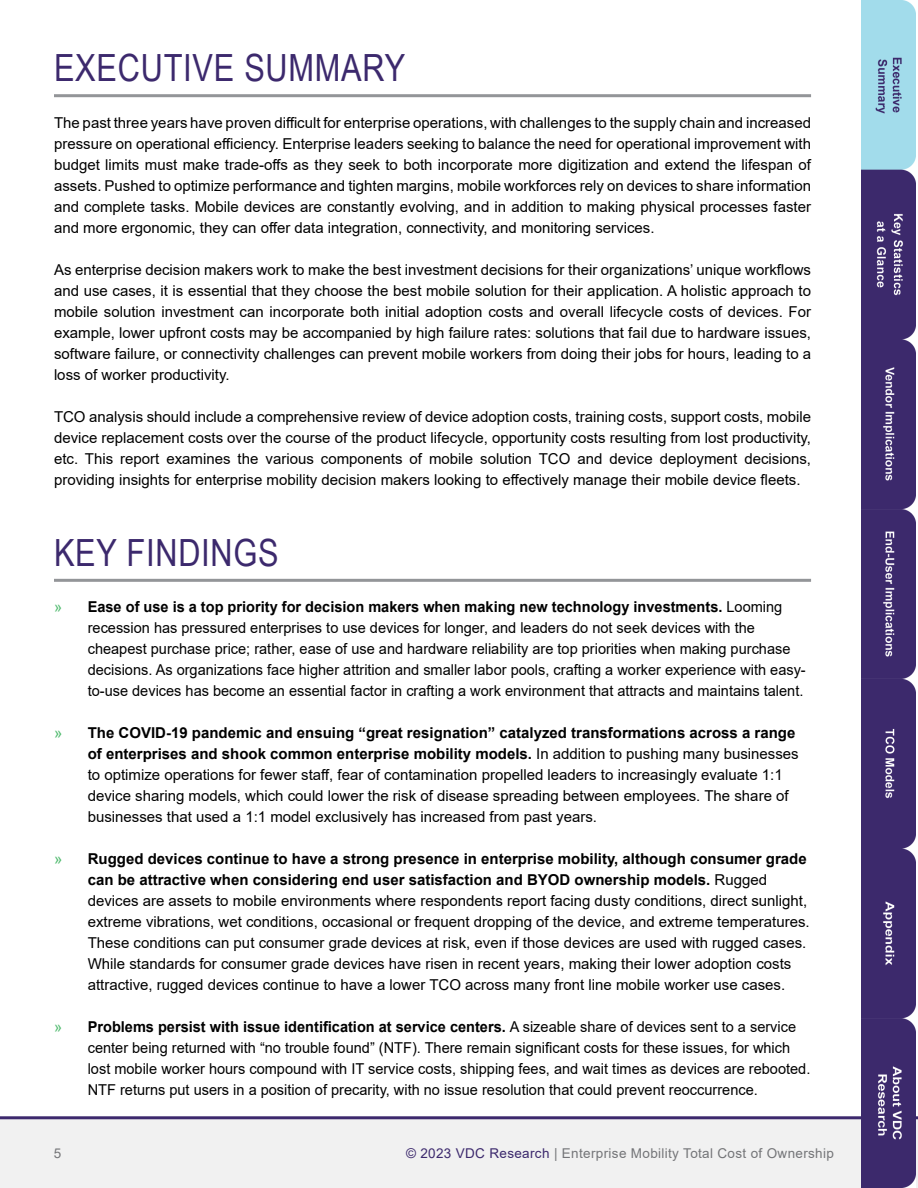
<style>
.page{position:relative;width:918px;height:1188px;background:#fff}
.page>*{position:absolute;margin:0;border:0;box-sizing:border-box;transform-origin:0 0}
.t1{font:37.5px "Arial Narrow";letter-spacing:.02em;color:#3c296d}
.t2{font:15px/21px "Arial";color:#000}
.t3{font:13.5px "Arial";letter-spacing:.025em;color:#747578}
.s1{color:#4eba6d}
.s2{font-weight:700}
.s3{color:#3c296d}
</style>
<div class="page">
<div style="left:0;top:1118px;width:918px;height:70px;background:#f1f1f1"></div>
<hr style="left:0;top:1116px;width:918px;height:3px;background:#3c296d">
<hr style="left:54px;top:94px;width:757px;height:3px;background:#939598">
<img style="left:861px;top:0;width:54px;height:1188px">
<hr style="left:54px;top:579px;width:757px;height:3px;background:#939598">
<h1 class="t1" style="left:54px;top:41px;width:353px">EXECUTIVE SUMMARY</h1>
<p class="t2" style="left:54px;top:112px;width:759px;text-align:justify">The past three years have proven difficult for enterprise operations, with challenges to the supply chain and increased pressure on operational efficiency. Enterprise leaders seeking to balance the need for operational improvement with budget limits must make trade-offs as they seek to both incorporate more digitization and extend the lifespan of assets. Pushed to optimize performance and tighten margins, mobile workforces rely on devices to share information and complete tasks. Mobile devices are constantly evolving, and in addition to making physical processes faster and more ergonomic, they can offer data integration, connectivity, and monitoring services.</p>
<p class="t2" style="left:54px;top:259px;width:759px;text-align:justify">As enterprise decision makers work to make the best investment decisions for their organizations’ unique workflows and use cases, it is essential that they choose the best mobile solution for their application. A holistic approach to mobile solution investment can incorporate both initial adoption costs and overall lifecycle costs of devices. For example, lower upfront costs may be accompanied by high failure rates: solutions that fail due to hardware issues, software failure, or connectivity challenges can prevent mobile workers from doing their jobs for hours, leading to a loss of worker productivity.</p>
<p class="t2" style="left:54px;top:406px;width:759px;text-align:justify">TCO analysis should include a comprehensive review of device adoption costs, training costs, support costs, mobile device replacement costs over the course of the product lifecycle, opportunity costs resulting from lost productivity, etc. This report examines the various components of mobile solution TCO and device deployment decisions, providing insights for enterprise mobility decision makers looking to effectively manage their mobile device fleets.</p>
<h1 class="t1" style="left:54px;top:525px;width:226px">KEY FINDINGS</h1>
<p class="t2" style="left:88px;top:596px;width:720px;text-indent:-34px"><span class="s1">»</span> <span class="s2">Ease of use is a top priority for decision makers when making new technology investments.</span> Looming recession has pressured enterprises to use devices for longer, and leaders do not seek devices with the cheapest purchase price; rather, ease of use and hardware reliability are top priorities when making purchase decisions. As organizations face higher attrition and smaller labor pools, crafting a worker experience with easy&shy;to-use devices has become an essential factor in crafting a work environment that attracts and maintains talent.</p>
<p class="t2" style="left:88px;top:722px;width:713px;text-indent:-34px"><span class="s1">»</span> <span class="s2">The COVID-19 pandemic and ensuing “great resignation” catalyzed transformations across a range of enterprises and shook common enterprise mobility models.</span> In addition to pushing many businesses to optimize operations for fewer staff, fear of contamination propelled leaders to increasingly evaluate 1:1 device sharing models, which could lower the risk of disease spreading between employees. The share of businesses that used a 1:1 model exclusively has increased from past years.</p>
<p class="t2" style="left:88px;top:848px;width:723px;text-indent:-34px"><span class="s1">»</span> <span class="s2">Rugged devices continue to have a strong presence in enterprise mobility, although consumer grade can be attractive when considering end user satisfaction and BYOD ownership models.</span> Rugged devices are assets to mobile environments where respondents report facing dusty conditions, direct sunlight, extreme vibrations, wet conditions, occasional or frequent dropping of the device, and extreme temperatures.<br>These conditions can put consumer grade devices at risk, even if those devices are used with rugged cases.<br>While standards for consumer grade devices have risen in recent years, making their lower adoption costs attractive, rugged devices continue to have a lower TCO across many front line mobile worker use cases.</p>
<p class="t2" style="left:88px;top:1016px;width:724px;text-indent:-34px"><span class="s1">»</span> <span class="s2">Problems persist with issue identification at service centers.</span> A sizeable share of devices sent to a service center being returned with “no trouble found” (NTF). There remain significant costs for these issues, for which lost mobile worker hours compound with IT service costs, shipping fees, and wait times as devices are rebooted.<br>NTF returns put users in a position of precarity, with no issue resolution that could prevent reoccurrence.</p>
<p class="t3" style="left:54px;top:1144px;width:9px">5</p>
<p class="t3" style="left:406px;top:1144px;width:429px"><span class="s3">© 2023 VDC Research</span> | Enterprise Mobility Total Cost of Ownership</p>
</div>
